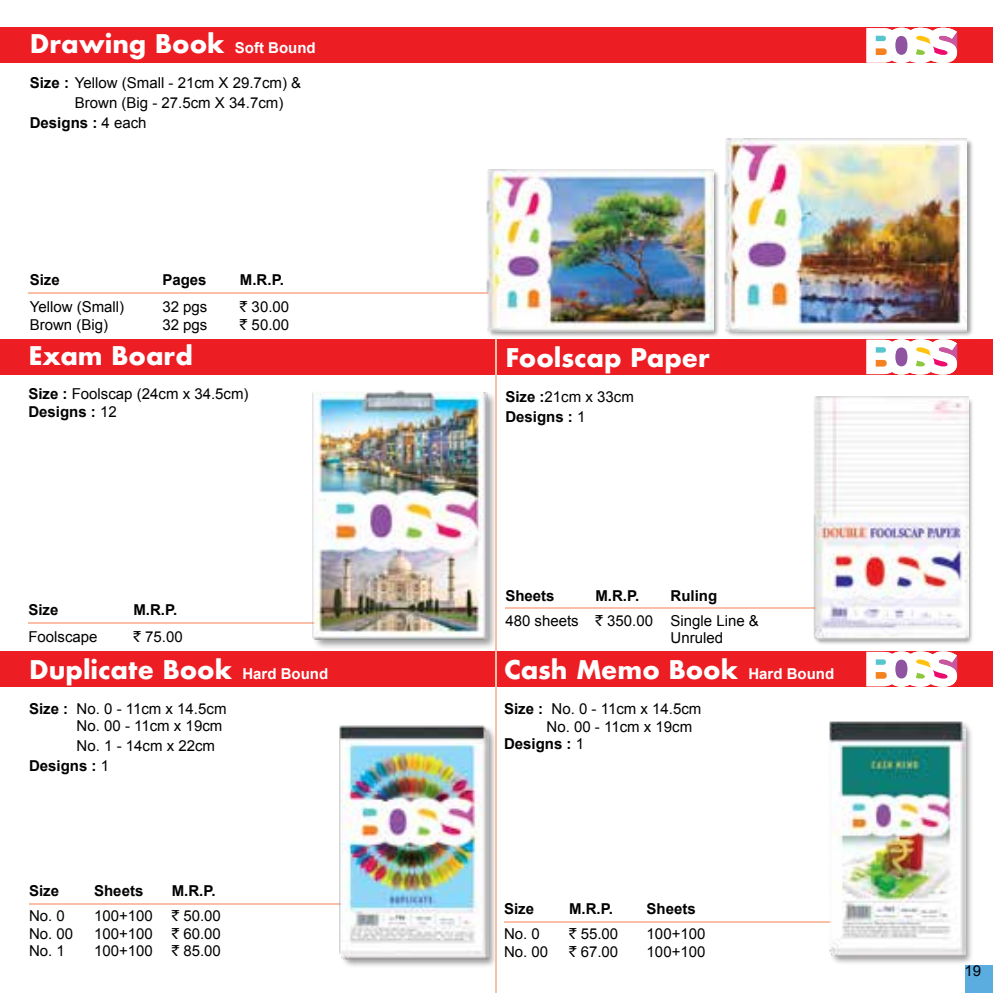
<style>
.page{position:relative;width:993px;height:993px;background:#fff}
.page>*{position:absolute;margin:0;border:0;box-sizing:border-box;transform-origin:0 0}
.t1{font:700 25px "Futura";color:#fff}
.t2{font:15px/17.5px "Arial";color:#000}
.t3{font:700 15px/20px "Arial";color:#000}
.s1{font-family:"Arial";font-size:15px}
.s2{font-weight:700}
.s3{font-weight:400}
.s4{font-family:"Rupee Foradian"}
</style>
<div class="page">
<div style="left:0;top:339px;width:992px;height:35px;background:#ed1d24"></div>
<svg style="left:866px;top:339px;width:91px;height:35px;background:#f0dbdd"></svg>
<div style="left:0;top:28px;width:992px;height:35px;background:#ed1d24"></div>
<svg style="left:866px;top:28px;width:91px;height:35px;background:#f1dcde"></svg>
<div style="left:0;top:651px;width:992px;height:35px;background:#ed1d24"></div>
<svg style="left:866px;top:651px;width:91px;height:35px;background:#f0dadc"></svg>
<hr style="left:28px;top:292px;width:468px;height:1px;background:#fbbea7">
<div style="left:724px;top:138px;width:249px;height:199px;background:#000;opacity:.4"></div>
<img style="left:724px;top:138px;width:242px;height:193px">
<div style="left:487px;top:169px;width:232px;height:168px;background:#000;opacity:.4"></div>
<img style="left:486px;top:169px;width:227px;height:162px">
<hr style="left:28px;top:622px;width:355px;height:2px;background:#fbbea7">
<div style="left:312px;top:390px;width:185px;height:260px;background:#000;opacity:.4"></div>
<img style="left:312px;top:390px;width:175px;height:249px">
<hr style="left:29px;top:902px;width:355px;height:2px;background:#fbbea7">
<div style="left:339px;top:724px;width:158px;height:243px;background:#000;opacity:.4"></div>
<img style="left:339px;top:724px;width:149px;height:235px">
<hr style="left:495px;top:339px;width:2px;height:653px;background:#fbbea7">
<hr style="left:505px;top:606px;width:355px;height:2px;background:#fbbea7">
<div style="left:812px;top:396px;width:162px;height:249px;background:#000;opacity:.4"></div>
<img style="left:812px;top:396px;width:155px;height:243px">
<hr style="left:504px;top:920px;width:354px;height:2px;background:#fbbea7">
<div style="left:828px;top:720px;width:145px;height:244px;background:#000;opacity:.4"></div>
<img style="left:827px;top:720px;width:137px;height:236px">
<div style="left:964px;top:964px;width:28px;height:28px;background:#5bacdf"></div>
<h1 class="t1" style="left:30px;top:26px;width:287px">Drawing Book <span class="s1">Soft Bound</span></h1>
<p class="t2" style="left:30px;top:74px;width:273px"><span class="s2">Size :</span> Yellow (Small - 21cm X 29.7cm) &amp;</p>
<p class="t2" style="left:75px;top:94px;width:210px">Brown (Big - 27.5cm X 34.7cm)</p>
<p class="t3" style="left:30px;top:113px;width:118px">Designs : <span class="s3">4 each</span></p>
<p class="t3" style="left:30px;top:270px;width:32px">Size</p>
<p class="t3" style="left:162px;top:270px;width:46px">Pages</p>
<p class="t3" style="left:240px;top:270px;width:45px">M.R.P.</p>
<p class="t2" style="left:30px;top:298px;width:96px">Yellow (Small)</p>
<p class="t2" style="left:162px;top:298px;width:47px">32 pgs</p>
<p class="t2" style="left:240px;top:298px;width:51px"><span class="s4">`</span> 30.00</p>
<p class="t2" style="left:30px;top:315px;width:80px">Brown (Big)</p>
<p class="t2" style="left:162px;top:315px;width:47px">32 pgs</p>
<p class="t2" style="left:240px;top:315px;width:51px"><span class="s4">`</span> 50.00</p>
<h1 class="t1" style="left:28px;top:338px;width:166px">Exam Board</h1>
<p class="t2" style="left:28px;top:385px;width:222px"><span class="s2">Size :</span> Foolscap (24cm x 34.5cm)<br><span class="s2">Designs :</span> 12</p>
<p class="t3" style="left:28px;top:599px;width:32px">Size</p>
<p class="t3" style="left:133px;top:599px;width:45px">M.R.P.</p>
<p class="t2" style="left:28px;top:628px;width:71px">Foolscape</p>
<p class="t2" style="left:133px;top:628px;width:51px"><span class="s4">`</span> 75.00</p>
<h1 class="t1" style="left:29px;top:651px;width:300px">Duplicate Book <span class="s1">Hard Bound</span></h1>
<p class="t2" style="left:29px;top:699px;width:199px;text-align:right"><span class="s2">Size :</span> No. 0 - 11cm x 14.5cm<br>No. 00 - 11cm x 19cm</p>
<p class="t2" style="left:29px;top:736px;width:187px;line-height:20px;text-indent:48px">No. 1 - 14cm x 22cm<br><span class="s2">Designs :</span> 1</p>
<p class="t3" style="left:29px;top:881px;width:32px">Size</p>
<p class="t3" style="left:94px;top:881px;width:51px">Sheets</p>
<p class="t3" style="left:172px;top:881px;width:45px">M.R.P.</p>
<p class="t2" style="left:29px;top:906px;width:37px">No. 0</p>
<p class="t2" style="left:94px;top:906px;width:128px">100+100 <span class="s4">`</span> 50.00</p>
<p class="t2" style="left:29px;top:924px;width:46px">No. 00</p>
<p class="t2" style="left:94px;top:924px;width:128px">100+100 <span class="s4">`</span> 60.00</p>
<p class="t2" style="left:29px;top:941px;width:37px">No. 1</p>
<p class="t2" style="left:94px;top:941px;width:128px">100+100 <span class="s4">`</span> 85.00</p>
<h1 class="t1" style="left:505px;top:339px;width:206px">Foolscap Paper</h1>
<p class="t3" style="left:505px;top:386px;width:130px">Size :<span class="s3">21cm x 33cm<br></span>Designs : <span class="s3">1</span></p>
<p class="t3" style="left:505px;top:586px;width:51px">Sheets</p>
<p class="t3" style="left:595px;top:586px;width:45px">M.R.P.</p>
<p class="t2" style="left:505px;top:583px;width:255px;line-height:25px;text-indent:165px"><span class="s2">Ruling<br></span>480 sheets <span class="s4">`</span> 350.00 Single Line &amp;</p>
<p class="t2" style="left:670px;top:629px;width:54px">Unruled</p>
<h1 class="t1" style="left:504px;top:651px;width:331px">Cash Memo Book <span class="s1">Hard Bound</span></h1>
<p class="t2" style="left:504px;top:700px;width:199px"><span class="s2">Size :</span> No. 0 - 11cm x 14.5cm</p>
<p class="t2" style="left:546px;top:717px;width:147px">No. 00 - 11cm x 19cm</p>
<p class="t3" style="left:504px;top:734px;width:82px">Designs : <span class="s3">1</span></p>
<p class="t3" style="left:504px;top:899px;width:32px">Size</p>
<p class="t3" style="left:569px;top:899px;width:45px">M.R.P.</p>
<p class="t3" style="left:646px;top:899px;width:51px">Sheets</p>
<p class="t2" style="left:504px;top:925px;width:37px">No. 0</p>
<p class="t2" style="left:569px;top:925px;width:51px"><span class="s4">`</span> 55.00</p>
<p class="t2" style="left:646px;top:925px;width:60px">100+100</p>
<p class="t2" style="left:504px;top:942px;width:46px">No. 00</p>
<p class="t2" style="left:569px;top:942px;width:51px"><span class="s4">`</span> 67.00</p>
<p class="t2" style="left:646px;top:942px;width:60px">100+100</p>
<p class="t2" style="left:964px;top:961px;width:18px">19</p>
</div>
